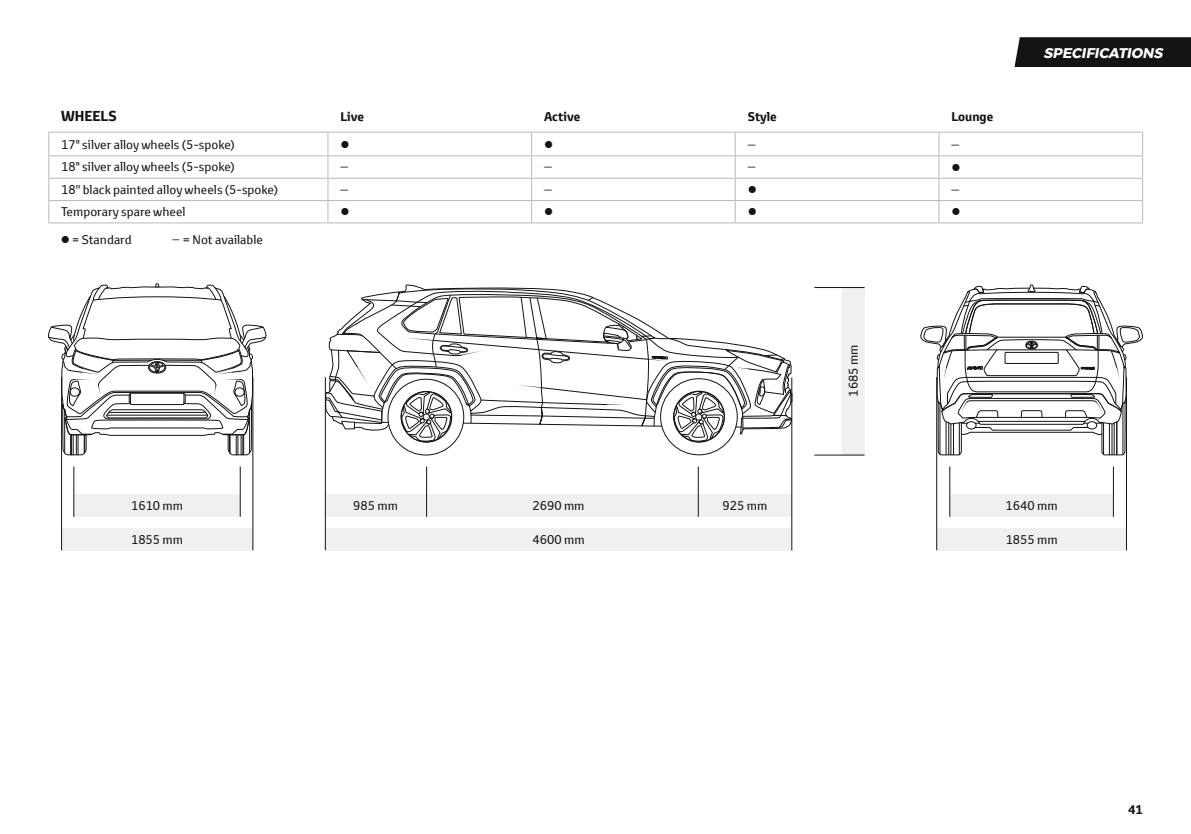
<style>
.page{position:relative;width:1191px;height:834px;background:#fff}
.page>*{position:absolute;margin:0;border:0;box-sizing:border-box;transform-origin:0 0}
.t1{font:italic 700 14px "Montserrat";color:#fff}
.t2{font:700 14px "Toyota Text";color:#131413}
.t3{font:12.25px "Toyota Text";color:#131413}
.t4{font:700 12.25px "Toyota Text";color:#131413}
.t5{font:12.25px "Wingdings";color:#131413}
.t6{font:9.45px "Toyota Text";color:#131413;scale:1.63 1}
.s1{font-size:9.45px}
</style>
<div class="page">
<svg style="left:920px;top:284px;width:223px;height:171px"></svg>
<svg style="left:326px;top:288px;width:466px;height:154px"></svg>
<div style="left:74px;top:494px;width:166px;height:22px;background:#f0f0f0"></div>
<div style="left:62px;top:528px;width:191px;height:22px;background:#f0f0f0"></div>
<div style="left:326px;top:494px;width:466px;height:23px;background:#f0f0f0"></div>
<div style="left:326px;top:528px;width:465px;height:22px;background:#f0f0f0"></div>
<div style="left:842px;top:288px;width:22px;height:167px;background:#f0f0f0"></div>
<div style="left:950px;top:494px;width:163px;height:22px;background:#f0f0f0"></div>
<div style="left:936px;top:528px;width:190px;height:22px;background:#f0f0f0"></div>
<svg style="left:47px;top:283px;width:219px;height:172px"></svg>
<div style="left:1014px;top:37px;width:177px;height:30px;background:#131413"></div>
<hr style="left:531px;top:132px;width:204px;height:1px;background:#bababb">
<hr style="left:939px;top:132px;width:204px;height:1px;background:#bababb">
<hr style="left:48px;top:132px;width:483px;height:1px;background:#bababb">
<hr style="left:735px;top:132px;width:204px;height:1px;background:#bababb">
<hr style="left:48px;top:155px;width:280px;height:1px;background:#bababb">
<hr style="left:48px;top:178px;width:280px;height:1px;background:#bababb">
<hr style="left:48px;top:200px;width:280px;height:1px;background:#bababb">
<svg style="left:48px;top:133px;width:1px;height:89px"></svg>
<hr style="left:48px;top:222px;width:280px;height:1px;background:#bababb">
<hr style="left:328px;top:155px;width:203px;height:1px;background:#bababb">
<hr style="left:735px;top:155px;width:204px;height:1px;background:#bababb">
<hr style="left:328px;top:178px;width:203px;height:1px;background:#bababb">
<hr style="left:735px;top:178px;width:204px;height:1px;background:#bababb">
<hr style="left:328px;top:200px;width:203px;height:1px;background:#bababb">
<svg style="left:327px;top:133px;width:1px;height:89px"></svg>
<hr style="left:328px;top:222px;width:203px;height:1px;background:#bababb">
<hr style="left:735px;top:200px;width:204px;height:1px;background:#bababb">
<hr style="left:735px;top:222px;width:204px;height:1px;background:#bababb">
<hr style="left:531px;top:155px;width:204px;height:1px;background:#bababb">
<hr style="left:939px;top:155px;width:204px;height:1px;background:#bababb">
<hr style="left:531px;top:178px;width:204px;height:1px;background:#bababb">
<hr style="left:939px;top:178px;width:204px;height:1px;background:#bababb">
<hr style="left:531px;top:200px;width:204px;height:1px;background:#bababb">
<svg style="left:531px;top:133px;width:1px;height:89px"></svg>
<svg style="left:735px;top:133px;width:1px;height:89px"></svg>
<hr style="left:531px;top:222px;width:204px;height:1px;background:#bababb">
<hr style="left:939px;top:200px;width:204px;height:1px;background:#bababb">
<svg style="left:938px;top:133px;width:1px;height:89px"></svg>
<svg style="left:1142px;top:133px;width:1px;height:89px"></svg>
<hr style="left:939px;top:222px;width:204px;height:1px;background:#bababb">
<hr style="left:240px;top:466px;width:1px;height:50px;background:#131413">
<hr style="left:1113px;top:466px;width:1px;height:50px;background:#131413">
<hr style="left:814px;top:287px;width:50px;height:1px;background:#131413">
<hr style="left:252px;top:377px;width:1px;height:173px;background:#131413">
<hr style="left:1126px;top:377px;width:1px;height:173px;background:#131413">
<hr style="left:61px;top:377px;width:1px;height:173px;background:#131413">
<hr style="left:936px;top:377px;width:1px;height:173px;background:#131413">
<hr style="left:74px;top:466px;width:1px;height:50px;background:#131413">
<hr style="left:949px;top:466px;width:1px;height:50px;background:#131413">
<hr style="left:814px;top:454px;width:50px;height:1px;background:#131413">
<hr style="left:325px;top:377px;width:1px;height:173px;background:#131413">
<hr style="left:791px;top:377px;width:1px;height:173px;background:#131413">
<hr style="left:698px;top:466px;width:1px;height:50px;background:#131413">
<hr style="left:426px;top:466px;width:1px;height:50px;background:#131413">
<p class="t2" style="left:61px;top:107px;width:57px">WHEELS</p>
<p class="t4" style="left:340px;top:108px;width:25px">Live</p>
<p class="t4" style="left:544px;top:108px;width:38px">Active</p>
<p class="t4" style="left:747px;top:108px;width:31px">Style</p>
<p class="t4" style="left:951px;top:108px;width:44px">Lounge</p>
<p class="t3" style="left:61px;top:136px;width:175px">17" silver alloy wheels (5-spoke)</p>
<p class="t5" style="left:340px;top:138px;width:11px">●</p>
<p class="t5" style="left:544px;top:138px;width:11px">●</p>
<p class="t6" style="left:747px;top:138px;width:6px">–</p>
<p class="t6" style="left:951px;top:138px;width:6px">–</p>
<p class="t3" style="left:61px;top:159px;width:175px">18" silver alloy wheels (5-spoke)</p>
<p class="t6" style="left:340px;top:161px;width:6px">–</p>
<p class="t6" style="left:544px;top:161px;width:6px">–</p>
<p class="t6" style="left:747px;top:161px;width:6px">–</p>
<p class="t5" style="left:951px;top:160px;width:11px">●</p>
<p class="t3" style="left:61px;top:181px;width:218px">18'' black painted alloy wheels (5-spoke)</p>
<p class="t6" style="left:340px;top:183px;width:6px">–</p>
<p class="t6" style="left:544px;top:183px;width:6px">–</p>
<p class="t5" style="left:747px;top:183px;width:11px">●</p>
<p class="t6" style="left:951px;top:183px;width:6px">–</p>
<p class="t3" style="left:61px;top:203px;width:126px">Temporary spare wheel</p>
<p class="t5" style="left:340px;top:205px;width:11px">●</p>
<p class="t5" style="left:544px;top:205px;width:11px">●</p>
<p class="t5" style="left:747px;top:205px;width:11px">●</p>
<p class="t5" style="left:951px;top:205px;width:11px">●</p>
<p class="t3" style="left:61px;top:231px;width:72px">● = Standard</p>
<p class="t3" style="left:171px;top:231px;width:93px"><span class="s1">−</span> = Not available</p>
<p class="t3" style="left:845px;top:396px;width:54px;rotate:-90deg">1685 mm</p>
<p class="t1" style="left:1043px;top:44px;width:123px">SPECIFICATIONS</p>
<p class="t3" style="left:131px;top:497px;width:54px">1610 mm</p>
<p class="t3" style="left:1005px;top:497px;width:54px">1640 mm</p>
<p class="t3" style="left:131px;top:531px;width:54px">1855 mm</p>
<p class="t3" style="left:532px;top:531px;width:54px">4600 mm</p>
<p class="t3" style="left:1005px;top:531px;width:54px">1855 mm</p>
<p class="t3" style="left:353px;top:497px;width:46px">985 mm</p>
<p class="t3" style="left:722px;top:497px;width:46px">925 mm</p>
<p class="t3" style="left:532px;top:497px;width:54px">2690 mm</p>
<p class="t4" style="left:1128px;top:800px;width:16px">41</p>
</div>
